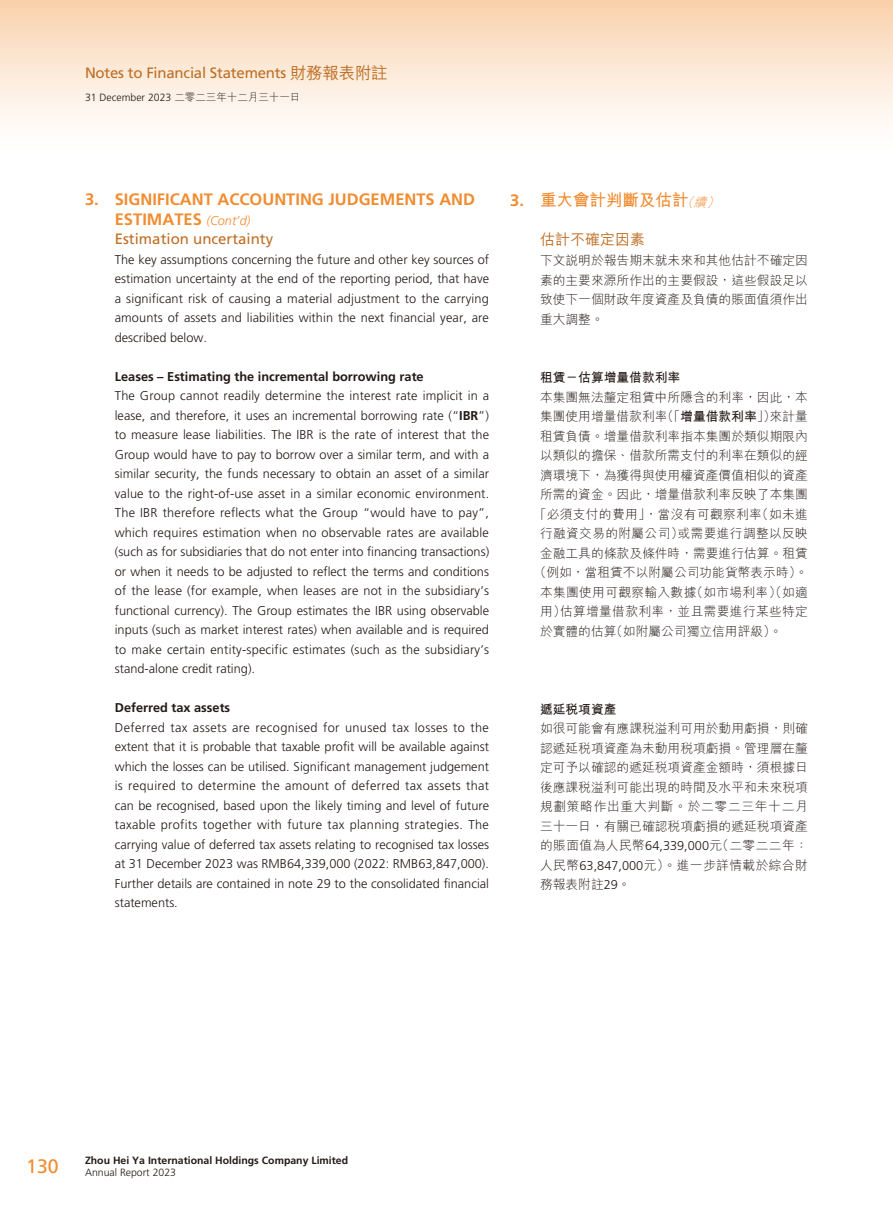
<style>
.page{position:relative;width:893px;height:1212px;background:#fff}
.page>*{position:absolute;margin:0;border:0;box-sizing:border-box;transform-origin:0 0}
.t1{font:19.5px "Frutiger LT Std";color:#f18c30}
.t2{font:700 16.5px/19.5px "Frutiger LT Std";color:#f18c30}
.t3{font:700 16.5px "M Hei HK";color:#f18c30}
.t4{font:15px "Frutiger LT Std";letter-spacing:-.015em;color:#be6e23}
.t5{font:500 15px "M Hei HK";color:#be6e23}
.t6{font:300 12.75px/19.5px "Frutiger LT Std";color:#231916;text-align:justify}
.t7{font:300 12.75px/19.5px "M Hei HK";color:#231916;text-align:justify}
.t8{font:300 12.75px "M Hei HK";letter-spacing:.025em;color:#231916}
.t9{font:700 12.75px "Frutiger LT Std";color:#231916}
.t10{font:700 12.75px "M Hei HK";color:#231916}
.t11{font:700 10.5px "Frutiger LT Std";color:#231916}
.t12{font:300 10.5px "Frutiger LT Std";color:#231916}
.s1{font-family:"M Hei HK";font-weight:500;font-size:16.5px}
.s2{font-family:"M Hei HK"}
.s3{font-weight:300;font-style:italic;font-size:12.75px}
.s4{font-weight:700}
.s5{font-family:"Frutiger LT Std"}
</style>
<div class="page">
<div style="left:0;top:0;width:893px;height:170px;background:linear-gradient(to bottom,#fad3af,#fff)"></div>
<p class="t4" style="left:85px;top:64px;width:304px">Notes to Financial Statements <span class="s1">財務報表附註</span></p>
<p class="t12" style="left:85px;top:91px;width:217px">31 December 2023 <span class="s2">二零二三年十二月三十一日</span></p>
<p class="t2" style="left:115px;top:190px;width:362px;text-indent:-30px">3. SIGNIFICANT ACCOUNTING JUDGEMENTS AND<br>ESTIMATES <span class="s3">(Cont’d)</span></p>
<p class="t4" style="left:115px;top:230px;width:160px">Estimation uncertainty</p>
<p class="t6" style="left:115px;top:250px;width:376px">The key assumptions concerning the future and other key sources of estimation uncertainty at the end of the reporting period, that have a significant risk of causing a material adjustment to the carrying amounts of assets and liabilities within the next financial year, are described below.</p>
<p class="t9" style="left:115px;top:369px;width:310px">Leases – Estimating the incremental borrowing rate</p>
<p class="t6" style="left:115px;top:386px;width:376px">The Group cannot readily determine the interest rate implicit in a lease, and therefore, it uses an incremental borrowing rate (“<span class="s4">IBR</span>”) to measure lease liabilities. The IBR is the rate of interest that the Group would have to pay to borrow over a similar term, and with a similar security, the funds necessary to obtain an asset of a similar value to the right-of-use asset in a similar economic environment.<br>The IBR therefore reflects what the Group “would have to pay”, which requires estimation when no observable rates are available (such as for subsidiaries that do not enter into financing transactions) or when it needs to be adjusted to reflect the terms and conditions of the lease (for example, when leases are not in the subsidiary’s functional currency). The Group estimates the IBR using observable inputs (such as market interest rates) when available and is required to make certain entity-specific estimates (such as the subsidiary’s stand-alone credit rating).</p>
<p class="t9" style="left:115px;top:700px;width:117px">Deferred tax assets</p>
<p class="t6" style="left:115px;top:717px;width:376px">Deferred tax assets are recognised for unused tax losses to the extent that it is probable that taxable profit will be available against which the losses can be utilised. Significant management judgement is required to determine the amount of deferred tax assets that can be recognised, based upon the likely timing and level of future taxable profits together with future tax planning strategies. The carrying value of deferred tax assets relating to recognised tax losses at 31 December 2023 was RMB64,339,000 (2022: RMB63,847,000).<br>Further details are contained in note 29 to the consolidated financial statements.</p>
<p class="t3" style="left:510px;top:188px;width:215px"><span class="s5">3.</span> 重大會計判斷及估計<span class="s3">（續）</span></p>
<p class="t5" style="left:540px;top:229px;width:106px">估計不確定因素</p>
<p class="t7" style="left:540px;top:250px;width:269px">下文說明於報告期末就未來和其他估計不確定因素的主要來源所作出的主要假設，這些假設足以致使下一個財政年度資產及負債的賬面值須作出重大調整。</p>
<p class="t10" style="left:540px;top:368px;width:142px">租賃－估算增量借款利率</p>
<p class="t7" style="left:540px;top:387px;width:269px">本集團無法釐定租賃中所隱含的利率，因此，本</p>
<p class="t7" style="left:540px;top:406px;width:269px">集團使用增量借款利率（「<span class="s4">增量借款利率</span>」）來計量</p>
<p class="t7" style="left:540px;top:426px;width:269px">租賃負債。增量借款利率指本集團於類似期限內</p>
<p class="t7" style="left:540px;top:445px;width:269px">以類似的擔保、借款所需支付的利率在類似的經</p>
<p class="t7" style="left:540px;top:465px;width:269px">濟環境下，為獲得與使用權資產價值相似的資產</p>
<p class="t7" style="left:540px;top:484px;width:269px">所需的資金。因此，增量借款利率反映了本集團</p>
<p class="t8" style="left:534px;top:505px;width:276px">「必須支付的費用」，當沒有可觀察利率（如未進</p>
<p class="t8" style="left:540px;top:524px;width:269px">行融資交易的附屬公司）或需要進行調整以反映</p>
<p class="t7" style="left:540px;top:543px;width:269px">金融工具的條款及條件時，需要進行估算。租賃</p>
<p class="t7" style="left:534px;top:562px;width:276px">（例如，當租賃不以附屬公司功能貨幣表示時）。</p>
<p class="t8" style="left:540px;top:583px;width:269px">本集團使用可觀察輸入數據（如市場利率）（如適</p>
<p class="t8" style="left:540px;top:602px;width:269px">用）估算增量借款利率，並且需要進行某些特定</p>
<p class="t7" style="left:540px;top:621px;width:244px">於實體的估算（如附屬公司獨立信用評級）。</p>
<p class="t10" style="left:540px;top:700px;width:78px">遞延稅項資產</p>
<p class="t7" style="left:540px;top:718px;width:269px">如很可能會有應課稅溢利可用於動用虧損，則確認遞延稅項資產為未動用稅項虧損。管理層在釐定可予以確認的遞延稅項資產金額時，須根據日後應課稅溢利可能出現的時間及水平和未來稅項規劃策略作出重大判斷。於二零二三年十二月三十一日，有關已確認稅項虧損的遞延稅項資產的賬面值為人民幣<span class="s5">64,339,000</span>元（二零二二年：人民幣<span class="s5">63,847,000</span>元）。進一步詳情載於綜合財務報表附註<span class="s5">29</span>。</p>
<p class="t11" style="left:85px;top:1154px;width:265px">Zhou Hei Ya International Holdings Company Limited</p>
<h1 class="t1" style="left:26px;top:1155px;width:34px">130</h1>
<p class="t12" style="left:85px;top:1166px;width:93px">Annual Report 2023</p>
</div>
